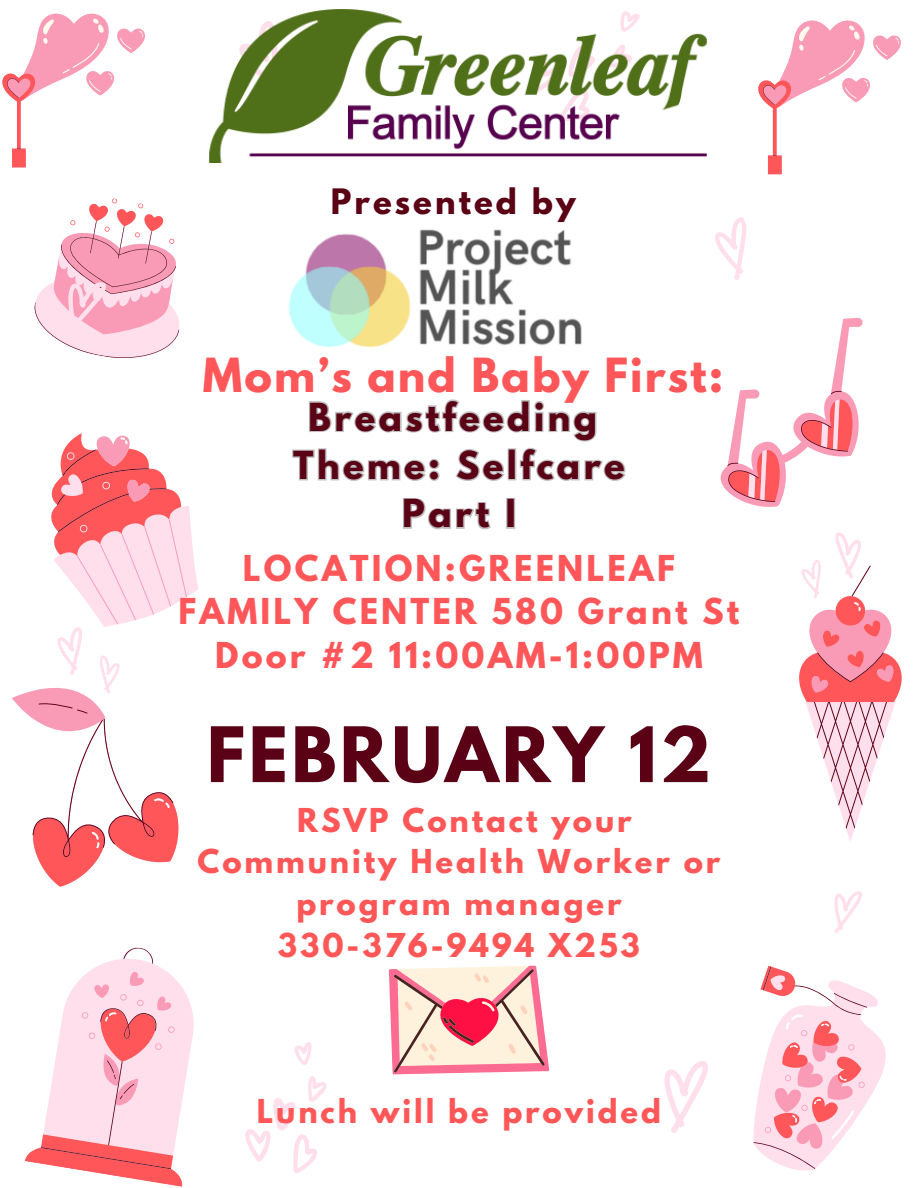
<style>
.page{position:relative;width:918px;height:1188px;background:#fff}
.page>*{position:absolute;margin:0;border:0;box-sizing:border-box;transform-origin:0 0}
.t1{font:700 67.65px "League Spartan";letter-spacing:.05em;color:#5b0116}
.t2{font:700 41.7px "League Spartan";letter-spacing:.05em;color:#ff5759}
.t3{font:700 34.2px/48.3px "League Spartan";letter-spacing:.1em;color:#5b0116;text-align:center}
.t4{font:700 31.65px/43.8px "League Spartan";letter-spacing:.1em;color:#ff5759;text-align:center}
.t5{font:700 31.05px "League Spartan";letter-spacing:.1em;color:#5b0116}
.t6{font:700 29.1px/41.7px "League Spartan";letter-spacing:.1em;color:#ff5757;text-align:center}
</style>
<div class="page">
<svg style="left:25px;top:947px;width:169px;height:240px"></svg>
<svg style="left:832px;top:317px;width:31px;height:70px"></svg>
<svg style="left:720px;top:387px;width:139px;height:120px"></svg>
<svg style="left:245px;top:1042px;width:82px;height:131px"></svg>
<svg style="left:664px;top:965px;width:221px;height:204px"></svg>
<svg style="left:715px;top:217px;width:32px;height:63px"></svg>
<svg style="left:12px;top:433px;width:186px;height:454px"></svg>
<svg style="left:799px;top:532px;width:103px;height:309px"></svg>
<svg style="left:834px;top:891px;width:28px;height:42px"></svg>
<svg style="left:34px;top:198px;width:146px;height:160px"></svg>
<img style="left:208px;top:9px;width:499px;height:154px">
<img style="left:288px;top:229px;width:294px;height:118px">
<svg style="left:2px;top:13px;width:143px;height:154px"></svg>
<svg style="left:758px;top:20px;width:143px;height:154px"></svg>
<svg style="left:389px;top:965px;width:160px;height:110px;background:#f5b8b8"></svg>
<svg style="left:292px;top:399px;width:334px;height:82px"></svg>
<svg style="left:403px;top:498px;width:113px;height:32px"></svg>
<p class="t5" style="left:331px;top:187px;width:246px">Presented by</p>
<p class="t2" style="left:203px;top:354px;width:522px">Mom’s and Baby First:</p>
<p class="t3" style="left:293px;top:397px;width:333px">Breastfeeding<br>Theme: Selfcare<br>Part I</p>
<p class="t4" style="left:179px;top:550px;width:562px">LOCATION:GREENLEAF<br>FAMILY CENTER 580 Grant St<br>Door #2 11:00AM-1:00PM</p>
<p class="t1" style="left:207px;top:721px;width:506px">FEBRUARY 12</p>
<p class="t6" style="left:198px;top:803px;width:524px">RSVP Contact your<br>Community Health Worker or program manager</p>
<h3 class="t6" style="left:278px;top:928px;width:364px">330-376-9494 X253</h3>
<p class="t6" style="left:257px;top:1094px;width:406px">Lunch will be provided</p>
</div>
